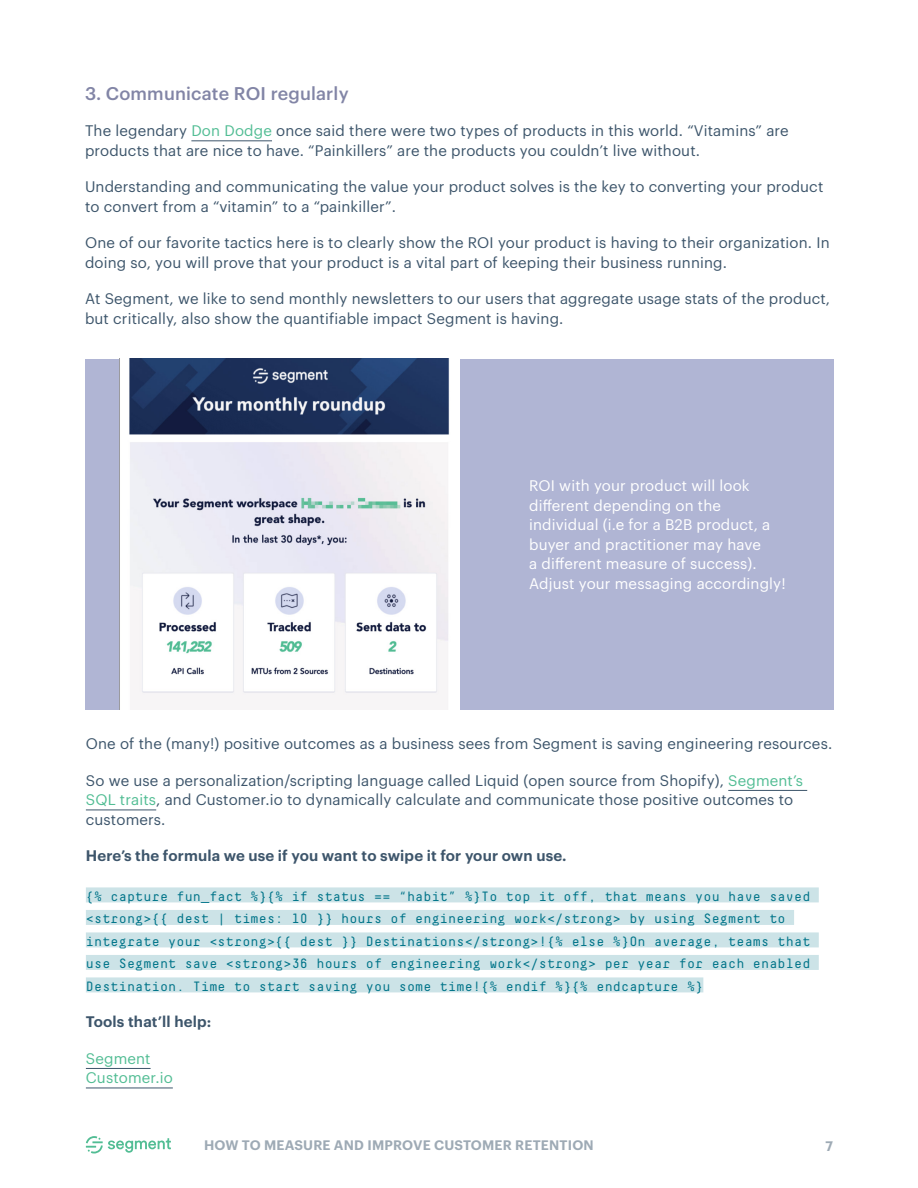
<style>
.page{position:relative;width:918px;height:1188px;background:#fff}
.page>*{position:absolute;margin:0;border:0;box-sizing:border-box;transform-origin:0 0}
.t1{font:500 18px "Graphik";letter-spacing:.01em;color:#8285a6}
.t2{font:15px/19.5px "Graphik";letter-spacing:.01em;color:#3d556b}
.t3{font:15px/19.5px "Graphik";letter-spacing:.01em;color:#fff}
.t4{font:600 15px "Graphik";letter-spacing:.01em;color:#3d556b}
.t5{font:15px/19.5px "Graphik";letter-spacing:.01em;color:#52bd94}
.t6{font:13.5px/22.5px "Decima Mono Pro";letter-spacing:.01em;color:#007489}
.t7{font:600 13.5px "Graphik";letter-spacing:.015em;color:#9eaab5}
.s1{color:#52bd94}
</style>
<div class="page">
<svg style="left:86px;top:1136px;width:85px;height:18px"></svg>
<hr style="left:191px;top:140px;width:81px;height:1px;background:#3d556b">
<hr style="left:728px;top:790px;width:79px;height:1px;background:#3d556b">
<hr style="left:86px;top:810px;width:70px;height:1px;background:#3d556b">
<div style="left:86px;top:887px;width:733px;height:15px;background:#cce3e7"></div>
<div style="left:86px;top:910px;width:708px;height:15px;background:#cce3e7"></div>
<div style="left:86px;top:932px;width:733px;height:15px;background:#cce3e7"></div>
<div style="left:86px;top:955px;width:733px;height:15px;background:#cce3e7"></div>
<div style="left:86px;top:977px;width:617px;height:15px;background:#cce3e7"></div>
<hr style="left:86px;top:1068px;width:65px;height:1px;background:#3d556b">
<hr style="left:86px;top:1088px;width:87px;height:1px;background:#3d556b">
<div style="left:85px;top:359px;width:749px;height:350px;background:#b0b5d4"></div>
<img style="left:119px;top:359px;width:341px;height:350px">
<p class="t1" style="left:85px;top:80px;width:265px">3. Communicate ROI regularly</p>
<p class="t2" style="left:85px;top:120px;width:705px">The legendary <span class="s1">Don Dodge</span> once said there were two types of products in this world. “Vitamins” are products that are nice to have. “Painkillers” are the products you couldn’t live without.</p>
<p class="t2" style="left:85px;top:176px;width:740px">Understanding and communicating the value your product solves is the key to converting your product to convert from a “vitamin” to a “painkiller”.</p>
<p class="t2" style="left:85px;top:232px;width:746px">One of our favorite tactics here is to clearly show the ROI your product is having to their organization. In doing so, you will prove that your product is a vital part of keeping their business running.</p>
<p class="t2" style="left:85px;top:288px;width:747px">At Segment, we like to send monthly newsletters to our users that aggregate usage stats of the product, but critically, also show the quantifiable impact Segment is having.</p>
<p class="t3" style="left:529px;top:475px;width:258px">ROI with your product will look different depending on the individual (i.e for a B2B product, a buyer and practitioner may have<br>a different measure of success).<br>Adjust your messaging accordingly!</p>
<p class="t2" style="left:86px;top:733px;width:748px">One of the (many!) positive outcomes as a business sees from Segment is saving engineering resources.</p>
<p class="t2" style="left:86px;top:769px;width:719px">So we use a personalization/scripting language called Liquid (open source from Shopify), <span class="s1">Segment’s<br>SQL traits</span>, and Customer.io to dynamically calculate and communicate those positive outcomes to customers.</p>
<p class="t4" style="left:86px;top:845px;width:482px">Here’s the formula we use if you want to swipe it for your own use.</p>
<p class="t6" style="left:86px;top:885px;width:726px">{% capture fun_fact %}{% if status == “habit” %}To top it off, that means you have saved &lt;strong&gt;{{ dest | times: 10 }} hours of engineering work&lt;/strong&gt; by using Segment to integrate your &lt;strong&gt;{{ dest }} Destinations&lt;/strong&gt;!{% else %}On average, teams that use Segment save &lt;strong&gt;36 hours of engineering work&lt;/strong&gt; per year for each enabled Destination. Time to start saving you some time!{% endif %}{% endcapture %}</p>
<p class="t4" style="left:86px;top:1011px;width:127px">Tools that’ll help:</p>
<p class="t5" style="left:86px;top:1048px;width:88px">Segment<br>Customer.io</p>
<p class="t7" style="left:204px;top:1135px;width:391px">HOW TO MEASURE AND IMPROVE CUSTOMER RETENTION</p>
<p class="t7" style="left:825px;top:1136px;width:9px">7</p>
</div>
